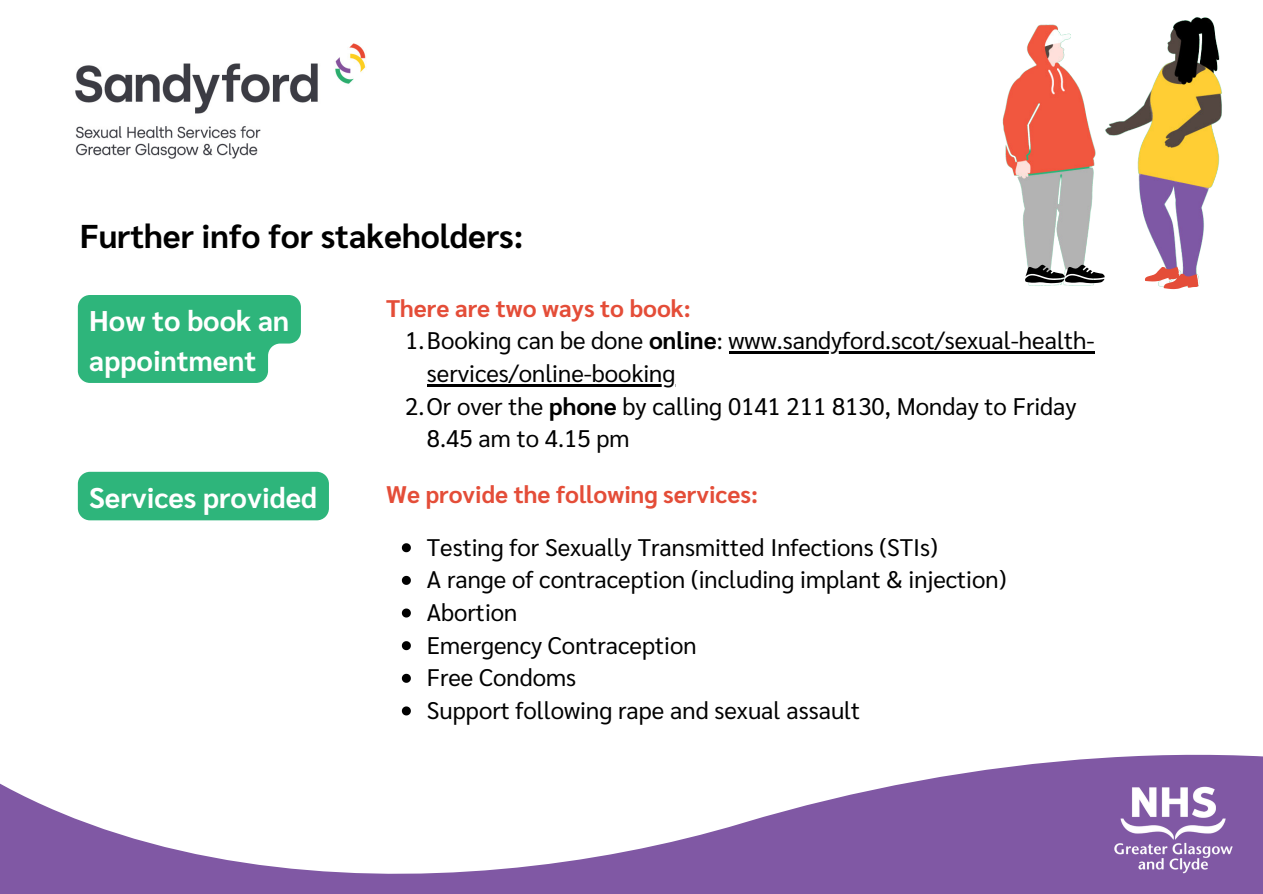
<style>
.page{position:relative;width:1263px;height:894px;background:#fff}
.page>*{position:absolute;margin:0;border:0;box-sizing:border-box;transform-origin:0 0}
.t1{font:700 33px "Sarabun";color:#000}
.t2{font:700 28.5px "Sarabun";color:#fff}
.t3{font:24px/32.5px "Sarabun";color:#000}
.t4{font:700 24px "Sarabun";color:#e44d38}
.s1{font-weight:700}
</style>
<div class="page">
<img style="left:75px;top:43px;width:291px;height:116px">
<svg style="left:0;top:495px;width:1263px;height:398px"></svg>
<img style="left:1107px;top:777px;width:133px;height:104px">
<svg style="left:78px;top:295px;width:223px;height:88px;background:#3dba84"></svg>
<hr style="left:729px;top:351px;width:366px;height:3px;background:#000">
<hr style="left:427px;top:384px;width:248px;height:2px;background:#000">
<div style="left:78px;top:471px;width:251px;height:49px;background:#2eb57b"></div>
<svg style="left:402px;top:543px;width:9px;height:9px"></svg>
<svg style="left:402px;top:575px;width:9px;height:9px"></svg>
<svg style="left:402px;top:608px;width:9px;height:9px"></svg>
<svg style="left:402px;top:641px;width:9px;height:9px"></svg>
<svg style="left:402px;top:673px;width:9px;height:9px"></svg>
<svg style="left:402px;top:706px;width:9px;height:9px"></svg>
<img style="left:1002px;top:17px;width:220px;height:269px">
<svg style="left:1025px;top:264px;width:79px;height:19px"></svg>
<svg style="left:1143px;top:264px;width:56px;height:26px"></svg>
<p class="t1" style="left:80px;top:212px;width:445px">Further info for stakeholders:</p>
<p class="t2" style="left:89px;top:300px;width:201px">How to book an</p>
<p class="t2" style="left:89px;top:340px;width:169px">appointment</p>
<p class="t2" style="left:89px;top:477px;width:229px">Services provided</p>
<p class="t4" style="left:386px;top:291px;width:306px">There are two ways to book:</p>
<p class="t3" style="left:427px;top:323px;width:669px;text-indent:-22px">1.Booking can be done <span class="s1">online</span>: www.sandyford.scot/sexual-health&shy;services/online-booking</p>
<p class="t3" style="left:427px;top:388px;width:651px;text-indent:-22px">2.Or over the <span class="s1">phone</span> by calling 0141 211 8130, Monday to Friday<br>8.45 am to 4.15 pm</p>
<p class="t4" style="left:386px;top:477px;width:373px">We provide the following services:</p>
<p class="t3" style="left:427px;top:529px;width:512px">Testing for Sexually Transmitted Infections (STIs)</p>
<p class="t3" style="left:427px;top:561px;width:581px">A range of contraception (including implant &amp; injection)</p>
<p class="t3" style="left:427px;top:594px;width:92px">Abortion</p>
<p class="t3" style="left:427px;top:627px;width:271px">Emergency Contraception</p>
<p class="t3" style="left:427px;top:659px;width:151px">Free Condoms</p>
<p class="t3" style="left:427px;top:692px;width:435px">Support following rape and sexual assault</p>
</div>
